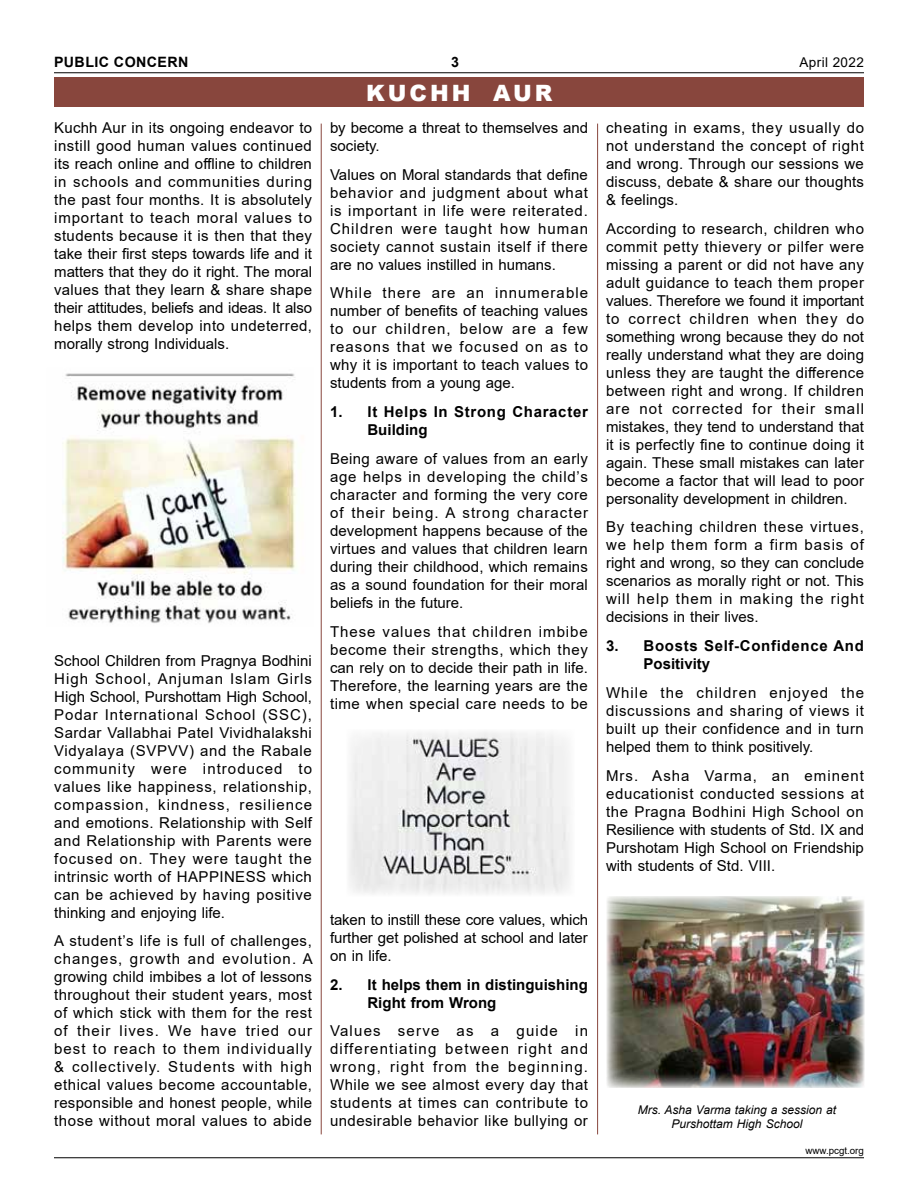
<style>
.page{position:relative;width:918px;height:1188px;background:#fff}
.page>*{position:absolute;margin:0;border:0;box-sizing:border-box;transform-origin:0 0}
.t1{font:900 22.5px "Arial";letter-spacing:.135em;color:#fff}
.t2{font:15px/18px "Arial";letter-spacing:.01em;color:#000;text-align:justify}
.t3{font:700 15px/18px "Arial";letter-spacing:.045em;color:#000}
.t4{font:700 15px/18px "Arial";color:#000}
.t5{font:700 14.25px "Arial";letter-spacing:.03em;color:#000}
.t6{font:13.5px "Arial";letter-spacing:.03em;color:#000}
.t7{font:italic 12px/14.4px "Arial";color:#000;text-align:center}
.t8{font:9.75px "Arial";color:#000}
</style>
<div class="page">
<hr style="left:54px;top:72px;width:810px;height:1px;background:#000">
<hr style="left:54px;top:1157px;width:810px;height:1px;background:#000">
<hr style="left:321px;top:124px;width:1px;height:1010px;background:#88463d">
<hr style="left:597px;top:124px;width:1px;height:1010px;background:#88463d">
<div style="left:54px;top:77px;width:810px;height:30px;background:#88463d"></div>
<img style="left:62px;top:373px;width:235px;height:251px">
<img style="left:349px;top:732px;width:221px;height:162px">
<img style="left:607px;top:896px;width:257px;height:192px">
<p class="t5" style="left:54px;top:52px;width:136px">PUBLIC CONCERN</p>
<p class="t5" style="left:451px;top:52px;width:9px">3</p>
<p class="t6" style="left:800px;top:53px;width:66px">April 2022</p>
<p class="t2" style="left:54px;top:118px;width:259px">Kuchh Aur in its ongoing endeavor to instill good human values continued its reach online and offline to children in schools and communities during the past four months. It is absolutely important to teach moral values to students because it is then that they take their first steps towards life and it matters that they do it right. The moral values that they learn &amp; share shape their attitudes, beliefs and ideas. It also helps them develop into undeterred, morally strong Individuals.</p>
<p class="t2" style="left:54px;top:651px;width:259px">School Children from Pragnya Bodhini High School, Anjuman Islam Girls High School, Purshottam High School, Podar International School (SSC), Sardar Vallabhai Patel Vividhalakshi Vidyalaya (SVPVV) and the Rabale community were introduced to values like happiness, relationship, compassion, kindness, resilience and emotions. Relationship with Self and Relationship with Parents were focused on. They were taught the intrinsic worth of HAPPINESS which can be achieved by having positive thinking and enjoying life.</p>
<p class="t2" style="left:54px;top:932px;width:260px">A student’s life is full of challenges, changes, growth and evolution. A growing child imbibes a lot of lessons throughout their student years, most of which stick with them for the rest of their lives. We have tried our best to reach to them individually &amp; collectively. Students with high ethical values become accountable, responsible and honest people, while those without moral values to abide</p>
<h1 class="t1" style="left:366px;top:77px;width:188px">KUCHH AUR</h1>
<p class="t2" style="left:330px;top:118px;width:260px">by become a threat to themselves and society.</p>
<p class="t2" style="left:330px;top:165px;width:260px">Values on Moral standards that define behavior and judgment about what is important in life were reiterated.<br>Children were taught how human society cannot sustain itself if there are no values instilled in humans.</p>
<p class="t2" style="left:330px;top:284px;width:260px">While there are an innumerable number of benefits of teaching values to our children, below are a few reasons that we focused on as to why it is important to teach values to students from a young age.</p>
<p class="t3" style="left:368px;top:403px;width:222px;text-indent:-38px">1. It Helps In Strong Character<br>Building</p>
<p class="t2" style="left:330px;top:450px;width:260px">Being aware of values from an early age helps in developing the child’s character and forming the very core of their being. A strong character development happens because of the virtues and values that children learn during their childhood, which remains as a sound foundation for their moral beliefs in the future.</p>
<p class="t2" style="left:330px;top:622px;width:260px">These values that children imbibe become their strengths, which they can rely on to decide their path in life.<br>Therefore, the learning years are the time when special care needs to be</p>
<p class="t2" style="left:330px;top:910px;width:260px">taken to instill these core values, which further get polished at school and later on in life.</p>
<p class="t4" style="left:368px;top:975px;width:222px;text-indent:-38px">2. It helps them in distinguishing<br>Right from Wrong</p>
<p class="t2" style="left:330px;top:1022px;width:260px">Values serve as a guide in differentiating between right and wrong, right from the beginning.<br>While we see almost every day that students at times can contribute to undesirable behavior like bullying or</p>
<p class="t2" style="left:606px;top:118px;width:260px">cheating in exams, they usually do not understand the concept of right and wrong. Through our sessions we discuss, debate &amp; share our thoughts &amp; feelings.</p>
<p class="t2" style="left:606px;top:219px;width:260px">According to research, children who commit petty thievery or pilfer were missing a parent or did not have any adult guidance to teach them proper values. Therefore we found it important to correct children when they do something wrong because they do not really understand what they are doing unless they are taught the difference between right and wrong. If children are not corrected for their small mistakes, they tend to understand that it is perfectly fine to continue doing it again. These small mistakes can later become a factor that will lead to poor personality development in children.</p>
<p class="t2" style="left:606px;top:518px;width:260px">By teaching children these virtues, we help them form a firm basis of right and wrong, so they can conclude scenarios as morally right or not. This will help them in making the right decisions in their lives.</p>
<p class="t3" style="left:644px;top:637px;width:222px;text-indent:-38px">3. Boosts Self-Confidence And<br>Positivity</p>
<p class="t2" style="left:606px;top:684px;width:260px">While the children enjoyed the discussions and sharing of views it built up their confidence and in turn helped them to think positively.</p>
<p class="t2" style="left:606px;top:766px;width:260px">Mrs. Asha Varma, an eminent educationist conducted sessions at the Pragna Bodhini High School on Resilience with students of Std. IX and Purshotam High School on Friendship with students of Std. VIII.</p>
<p class="t7" style="left:638px;top:1102px;width:200px">Mrs. Asha Varma taking a session at<br>Purshottam High School</p>
<p class="t8" style="left:805px;top:1144px;width:60px">www.pcgt.org</p>
</div>
